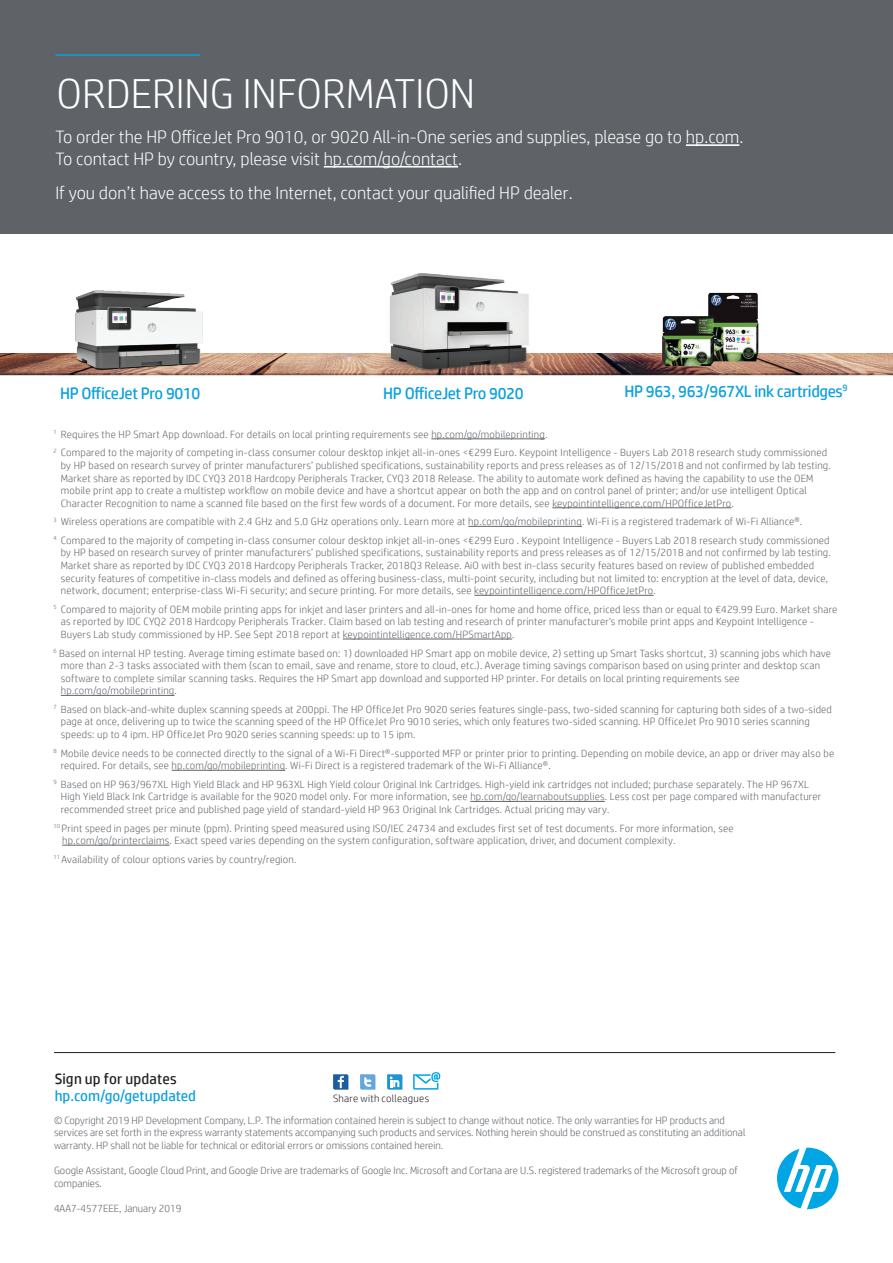
<style>
.page{position:relative;width:893px;height:1263px;background:#fff}
.page>*{position:absolute;margin:0;border:0;box-sizing:border-box;transform-origin:0 0}
.t1{font:300 42px "HP Simplified";color:#fff}
.t2{font:300 18px/21.6px "HP Simplified";color:#fff}
.t3{font:16.5px "HP Simplified";letter-spacing:-.02em;color:#0ca0dd}
.t4{font:15px "HP Simplified";color:#0ca0dd}
.t5{font:15px "HP Simplified";letter-spacing:.01em;color:#231f20}
.t6{font:300 10.5px/12.6px "HP Simplified";letter-spacing:.02em;color:#5f6368}
.t7{font:300 10.5px/12.6px "HP Simplified";color:#5f6368}
.t8{font:300 10.5px "HP Simplified";letter-spacing:.025em;color:#231f20}
</style>
<div class="page">
<img style="left:0;top:353px;width:893px;height:23px">
<img style="left:57px;top:290px;width:155px;height:86px">
<img style="left:369px;top:273px;width:178px;height:103px">
<img style="left:708px;top:292px;width:53px;height:71px">
<img style="left:661px;top:315px;width:55px;height:53px">
<div style="left:0;top:0;width:893px;height:234px;background:#5f6368"></div>
<svg style="left:333px;top:1074px;width:15px;height:16px"></svg>
<svg style="left:360px;top:1074px;width:15px;height:16px"></svg>
<svg style="left:387px;top:1074px;width:15px;height:16px"></svg>
<svg style="left:413px;top:1072px;width:27px;height:17px"></svg>
<svg style="left:777px;top:1148px;width:61px;height:61px"></svg>
<hr style="left:54px;top:1052px;width:781px;height:1px;background:#231f20">
<hr style="left:686px;top:144px;width:53px;height:2px;background:#fff">
<hr style="left:324px;top:166px;width:134px;height:2px;background:#fff">
<hr style="left:431px;top:438px;width:114px;height:1px;background:#5f6368">
<hr style="left:552px;top:507px;width:180px;height:1px;background:#5f6368">
<hr style="left:468px;top:526px;width:114px;height:1px;background:#5f6368">
<hr style="left:474px;top:595px;width:179px;height:1px;background:#5f6368">
<hr style="left:343px;top:638px;width:169px;height:1px;background:#5f6368">
<hr style="left:61px;top:695px;width:114px;height:1px;background:#5f6368">
<hr style="left:172px;top:770px;width:113px;height:1px;background:#5f6368">
<hr style="left:470px;top:801px;width:135px;height:1px;background:#5f6368">
<hr style="left:62px;top:845px;width:108px;height:1px;background:#5f6368">
<hr style="left:55px;top:54px;width:145px;height:2px;background:#0ca0dd">
<h1 class="t1" style="left:57px;top:66px;width:420px">ORDERING INFORMATION</h1>
<h2 class="t2" style="left:55px;top:126px;width:689px">To order the HP OfficeJet Pro 9010, or 9020 All-in-One series and supplies, please go to hp.com.<br>To contact HP by country, please visit hp.com/go/contact.</h2>
<h2 class="t2" style="left:55px;top:181px;width:519px">If you don’t have access to the Internet, contact your qualified HP dealer.</h2>
<h3 class="t3" style="left:60px;top:382px;width:142px">HP OfficeJet Pro 9010</h3>
<h3 class="t3" style="left:383px;top:382px;width:142px">HP OfficeJet Pro 9020</h3>
<h3 class="t3" style="left:624px;top:380px;width:225px">HP 963, 963/967XL ink cartridges<sup>9</sup></h3>
<p class="t6" style="left:53px;top:425px;width:775px;line-height:18.6px"><sup>1</sup> Requires the HP Smart App download. For details on local printing requirements see hp.com/go/mobileprinting.<br><sup>2</sup> Compared to the majority of competing in-class consumer colour desktop inkjet all-in-ones &lt;€299 Euro. Keypoint Intelligence - Buyers Lab 2018 research study commissioned</p>
<p class="t6" style="left:61px;top:459px;width:771px">by HP based on research survey of printer manufacturers’ published specifications, sustainability reports and press releases as of 12/15/2018 and not confirmed by lab testing.<br>Market share as reported by IDC CYQ3 2018 Hardcopy Peripherals Tracker, CYQ3 2018 Release. The ability to automate work defined as having the capability to use the OEM mobile print app to create a multistep workflow on mobile device and have a shortcut appear on both the app and on control panel of printer; and/or use intelligent Optical Character Recognition to name a scanned file based on the first few words of a document. For more details, see keypointintelligence.com/HPOfficeJetPro.</p>
<p class="t6" style="left:53px;top:512px;width:778px;line-height:18.6px"><sup>3</sup> Wireless operations are compatible with 2.4 GHz and 5.0 GHz operations only. Learn more at hp.com/go/mobileprinting. Wi-Fi is a registered trademark of Wi-Fi Alliance®.<br><sup>4</sup> Compared to the majority of competing in-class consumer colour desktop inkjet all-in-ones &lt;€299 Euro . Keypoint Intelligence - Buyers Lab 2018 research study commissioned</p>
<p class="t6" style="left:61px;top:546px;width:771px">by HP based on research survey of printer manufacturers’ published specifications, sustainability reports and press releases as of 12/15/2018 and not confirmed by lab testing.<br>Market share as reported by IDC CYQ3 2018 Hardcopy Peripherals Tracker, 2018Q3 Release. AiO with best in-class security features based on review of published embedded security features of competitive in-class models and defined as offering business-class, multi-point security, including but not limited to: encryption at the level of data, device, network, document; enterprise-class Wi-Fi security; and secure printing. For more details, see keypointintelligence.com/HPOfficeJetPro.</p>
<p class="t6" style="left:61px;top:602px;width:778px;text-indent:-7px"><sup>5</sup> Compared to majority of OEM mobile printing apps for inkjet and laser printers and all-in-ones for home and home office, priced less than or equal to €429.99 Euro. Market share as reported by IDC CYQ2 2018 Hardcopy Peripherals Tracker. Claim based on lab testing and research of printer manufacturer's mobile print apps and Keypoint Intelligence -<br>Buyers Lab study commissioned by HP. See Sept 2018 report at keypointintelligence.com/HPSmartApp.</p>
<p class="t6" style="left:61px;top:646px;width:772px;text-indent:-7px"><sup>6</sup> Based on internal HP testing. Average timing estimate based on: 1) downloaded HP Smart app on mobile device, 2) setting up Smart Tasks shortcut, 3) scanning jobs which have more than 2-3 tasks associated with them (scan to email, save and rename, store to cloud, etc.). Average timing savings comparison based on using printer and desktop scan software to complete similar scanning tasks. Requires the HP Smart app download and supported HP printer. For details on local printing requirements see hp.com/go/mobileprinting.</p>
<p class="t6" style="left:61px;top:703px;width:773px;text-indent:-7px"><sup>7</sup> Based on black-and-white duplex scanning speeds at 200ppi. The HP OfficeJet Pro 9020 series features single-pass, two-sided scanning for capturing both sides of a two-sided page at once, delivering up to twice the scanning speed of the HP OfficeJet Pro 9010 series, which only features two-sided scanning. HP OfficeJet Pro 9010 series scanning speeds: up to 4 ipm. HP OfficeJet Pro 9020 series scanning speeds: up to 15 ipm.</p>
<p class="t6" style="left:61px;top:746px;width:775px;text-indent:-7px"><sup>8</sup> Mobile device needs to be connected directly to the signal of a Wi-Fi Direct®-supported MFP or printer prior to printing. Depending on mobile device, an app or driver may also be required. For details, see hp.com/go/mobileprinting. Wi-Fi Direct is a registered trademark of the Wi-Fi Alliance®.</p>
<p class="t6" style="left:61px;top:777px;width:762px;text-indent:-8px"><sup>9</sup> Based on HP 963/967XL High Yield Black and HP 963XL High Yield colour Original Ink Cartridges. High-yield ink cartridges not included; purchase separately. The HP 967XL<br>High Yield Black Ink Cartridge is available for the 9020 model only. For more information, see hp.com/go/learnaboutsupplies. Less cost per page compared with manufacturer recommended street price and published page yield of standard-yield HP 963 Original Ink Cartridges. Actual pricing may vary.</p>
<p class="t6" style="left:62px;top:821px;width:673px;text-indent:-9px"><sup>10</sup> Print speed in pages per minute (ppm). Printing speed measured using ISO/IEC 24734 and excludes first set of test documents. For more information, see hp.com/go/printerclaims. Exact speed varies depending on the system configuration, software application, driver, and document complexity.</p>
<p class="t6" style="left:53px;top:852px;width:245px"><sup>11</sup> Availability of colour options varies by country/region.</p>
<h3 class="t5" style="left:55px;top:1069px;width:123px">Sign up for updates</h3>
<h3 class="t4" style="left:55px;top:1086px;width:143px">hp.com/go/getupdated</h3>
<p class="t8" style="left:333px;top:1092px;width:98px">Share with colleagues</p>
<p class="t7" style="left:54px;top:1113px;width:693px">© Copyright 2019 HP Development Company, L.P. The information contained herein is subject to change without notice. The only warranties for HP products and services are set forth in the express warranty statements accompanying such products and services. Nothing herein should be construed as constituting an additional warranty. HP shall not be liable for technical or editorial errors or omissions contained herein.</p>
<p class="t7" style="left:54px;top:1164px;width:685px">Google Assistant, Google Cloud Print, and Google Drive are trademarks of Google Inc. Microsoft and Cortana are U.S. registered trademarks of the Microsoft group of companies.</p>
<p class="t7" style="left:54px;top:1202px;width:129px">4AA7-4577EEE, January 2019</p>
</div>
